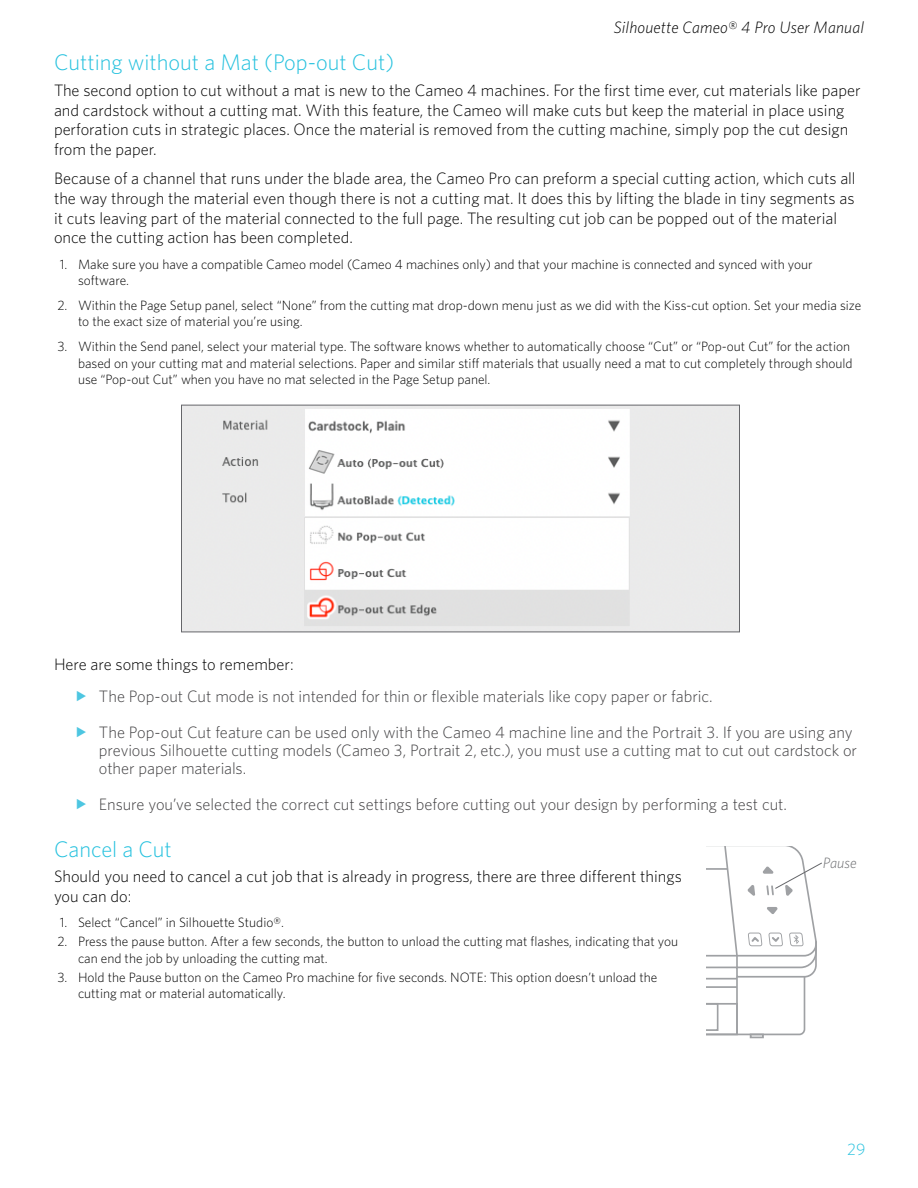
<style>
.page{position:relative;width:918px;height:1188px;background:#fff}
.page>*{position:absolute;margin:0;border:0;box-sizing:border-box;transform-origin:0 0}
.t1{font:300 22.5px "Whitney";color:#25c1de}
.t2{font:300 16.5px/19.8px "Whitney";color:#000}
.t3{font:300 16.5px/36px "Whitney";letter-spacing:-.005em;color:#414042}
.t4{font:italic 300 16.5px "Whitney";letter-spacing:.01em;color:#000}
.t5{font:300 16.5px "Whitney";color:#25c1de}
.t6{font:italic 300 15px "Whitney";color:#6d6e71}
.t7{font:300 13.5px/16.2px "Whitney";color:#000}
</style>
<div class="page">
<img style="left:183px;top:407px;width:555px;height:223px">
<div style="left:181px;top:405px;width:559px;height:227px;border:1px solid #65666a"></div>
<div style="left:750px;top:1034px;width:14px;height:4px;border:2px solid #9fa1a4"></div>
<svg style="left:706px;top:846px;width:116px;height:190px"></svg>
<p class="t4" style="left:614px;top:18px;width:252px">Silhouette Cameo® 4 Pro User Manual</p>
<h1 class="t1" style="left:54px;top:53px;width:342px">Cutting without a Mat (Pop-out Cut)</h1>
<p class="t2" style="left:54px;top:81px;width:808px">The second option to cut without a mat is new to the Cameo 4 machines. For the first time ever, cut materials like paper and cardstock without a cutting mat. With this feature, the Cameo will make cuts but keep the material in place using perforation cuts in strategic places. Once the material is removed from the cutting machine, simply pop the cut design from the paper.</p>
<p class="t2" style="left:54px;top:169px;width:803px">Because of a channel that runs under the blade area, the Cameo Pro can preform a special cutting action, which cuts all the way through the material even though there is not a cutting mat. It does this by lifting the blade in tiny segments as it cuts leaving part of the material connected to the full page. The resulting cut job can be popped out of the material once the cutting action has been completed.</p>
<p class="t7" style="left:78px;top:257px;width:736px;text-indent:-18px">1. Make sure you have a compatible Cameo model (Cameo 4 machines only) and that your machine is connected and synced with your software.</p>
<p class="t7" style="left:78px;top:298px;width:785px;text-indent:-21px">2. Within the Page Setup panel, select “None” from the cutting mat drop-down menu just as we did with the Kiss-cut option. Set your media size to the exact size of material you’re using.</p>
<p class="t7" style="left:78px;top:340px;width:776px;text-indent:-21px">3. Within the Send panel, select your material type. The software knows whether to automatically choose “Cut” or “Pop-out Cut” for the action based on your cutting mat and material selections. Paper and similar stiff materials that usually need a mat to cut completely through should use “Pop-out Cut” when you have no mat selected in the Page Setup panel.</p>
<p class="t2" style="left:54px;top:655px;width:241px">Here are some things to remember:</p>
<p class="t3" style="left:99px;top:679px;width:755px">The Pop-out Cut mode is not intended for thin or flexible materials like copy paper or fabric.<br>The Pop-out Cut feature can be used only with the Cameo 4 machine line and the Portrait 3. If you are using any</p>
<p class="t3" style="left:99px;top:742px;width:760px;line-height:18px">previous Silhouette cutting models (Cameo 3, Portrait 2, etc.), you must use a cutting mat to cut out cardstock or other paper materials.</p>
<p class="t3" style="left:99px;top:787px;width:690px">Ensure you’ve selected the correct cut settings before cutting out your design by performing a test cut.</p>
<h1 class="t1" style="left:54px;top:840px;width:119px">Cancel a Cut</h1>
<p class="t2" style="left:54px;top:868px;width:629px">Should you need to cancel a cut job that is already in progress, there are three different things you can do:</p>
<p class="t7" style="left:60px;top:915px;width:226px">1. Select “Cancel” in Silhouette Studio®.</p>
<p class="t7" style="left:78px;top:935px;width:602px;text-indent:-21px">2. Press the pause button. After a few seconds, the button to unload the cutting mat flashes, indicating that you can end the job by unloading the cutting mat.</p>
<p class="t7" style="left:78px;top:970px;width:581px;text-indent:-21px">3. Hold the Pause button on the Cameo Pro machine for five seconds. NOTE: This option doesn’t unload the cutting mat or material automatically.</p>
<p class="t6" style="left:823px;top:857px;width:35px">Pause</p>
<p class="t5" style="left:847px;top:1142px;width:20px">29</p>
</div>
